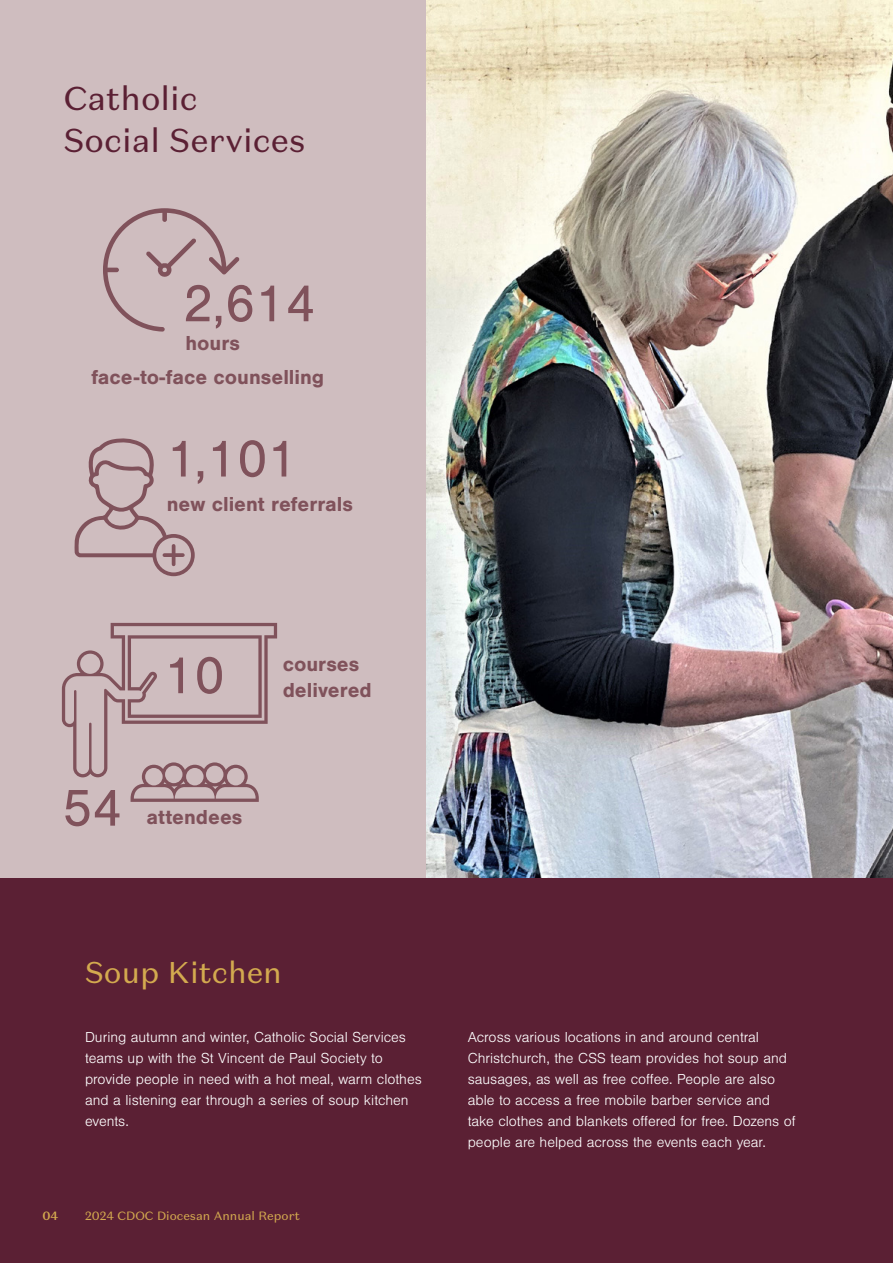
<style>
.page{position:relative;width:893px;height:1263px;background:#fff}
.page>*{position:absolute;margin:0;border:0;box-sizing:border-box;transform-origin:0 0}
.t1{font:54px "Nimbus San";color:#80525b}
.t2{font:33px/42px "Domaine Sans Text";color:#5b2034}
.t3{font:30px "Domaine Sans Text";color:#d3aa4f}
.t4{font:700 21px/25.5px "Nimbus San";color:#80525b}
.t5{font:300 15px/21px "Nimbus San";color:#fff}
.t6{font:12px "Domaine Sans Text";color:#d3aa4f}
.t7{font:500 12px "Domaine Sans Text";color:#d3aa4f}
</style>
<div class="page">
<img style="left:425px;top:0;width:468px;height:878px">
<div style="left:0;top:0;width:425px;height:1263px;background:#cfbdbf"></div>
<div style="left:0;top:878px;width:893px;height:385px;background:#5b2034"></div>
<svg style="left:75px;top:438px;width:93px;height:119px"></svg>
<svg style="left:154px;top:536px;width:39px;height:38px"></svg>
<div style="left:153px;top:534px;width:42px;height:42px;border:4px solid #80525b;border-radius:50%"></div>
<hr style="left:172px;top:546px;width:3px;height:18px;background:#80525b">
<svg style="left:164px;top:553px;width:19px;height:4px"></svg>
<svg style="left:62px;top:623px;width:215px;height:179px"></svg>
<svg style="left:103px;top:208px;width:137px;height:124px"></svg>
<h2 class="t2" style="left:64px;top:77px;width:244px">Catholic<br>Social Services</h2>
<h1 class="t1" style="left:183px;top:274px;width:135px">2,614</h1>
<h3 class="t4" style="left:185px;top:330px;width:56px">hours</h3>
<h3 class="t4" style="left:91px;top:365px;width:234px">face-to-face counselling</h3>
<h1 class="t1" style="left:167px;top:429px;width:132px">1,101</h1>
<h3 class="t4" style="left:167px;top:491px;width:188px">new client referrals</h3>
<h1 class="t1" style="left:164px;top:646px;width:62px">10</h1>
<h3 class="t4" style="left:283px;top:652px;width:91px">courses delivered</h3>
<h1 class="t1" style="left:62px;top:778px;width:62px">54</h1>
<h3 class="t4" style="left:146px;top:804px;width:98px">attendees</h3>
<h3 class="t3" style="left:85px;top:953px;width:198px">Soup Kitchen</h3>
<p class="t5" style="left:85px;top:1026px;width:338px">During autumn and winter, Catholic Social Services teams up with the St Vincent de Paul Society to provide people in need with a hot meal, warm clothes and a listening ear through a series of soup kitchen events.</p>
<p class="t5" style="left:468px;top:1026px;width:329px">Across various locations in and around central Christchurch, the CSS team provides hot soup and sausages, as well as free coffee. People are also able to access a free mobile barber service and take clothes and blankets offered for free. Dozens of people are helped across the events each year.</p>
<p class="t7" style="left:43px;top:1208px;width:17px">04</p>
<p class="t6" style="left:85px;top:1209px;width:216px">2024 CDOC Diocesan Annual Report</p>
</div>
